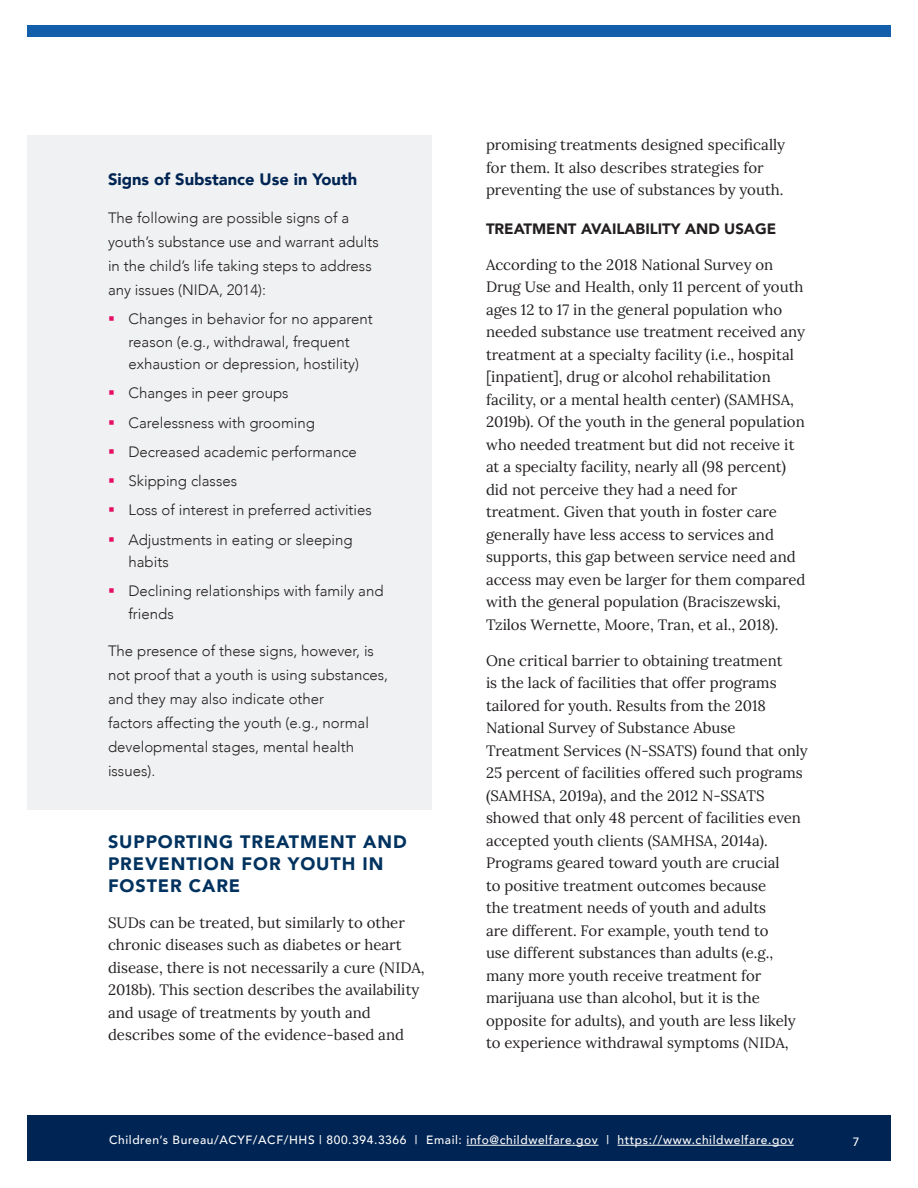
<style>
.page{position:relative;width:918px;height:1188px;background:#fff}
.page>*{position:absolute;margin:0;border:0;box-sizing:border-box;transform-origin:0 0}
.t1{font:900 18px/21.6px "Avenir";letter-spacing:.05em;color:#00325f}
.t2{font:900 16.5px "Avenir";color:#002453}
.t3{font:15px/22.5px "Lora";color:#231f20}
.t4{font:300 15px/24px "Avenir";color:#231f20}
.t5{font:900 15px "Avenir";color:#231f20}
.t6{font:500 12px "Avenir";letter-spacing:.05em;color:#fff}
</style>
<div class="page">
<div style="left:27px;top:1116px;width:864px;height:45px;background:#002453"></div>
<hr style="left:467px;top:1145px;width:132px;height:1px;background:#fff">
<hr style="left:618px;top:1145px;width:176px;height:1px;background:#fff">
<div style="left:27px;top:26px;width:864px;height:12px;background:#135eab"></div>
<div style="left:27px;top:135px;width:405px;height:675px;background:#f0f1f2"></div>
<h3 class="t2" style="left:108px;top:166px;width:251px">Signs of Substance Use in Youth</h3>
<p class="t4" style="left:108px;top:206px;width:272px">The following are possible signs of a youth’s substance use and warrant adults in the child’s life taking steps to address any issues (NIDA, 2014):</p>
<p class="t4" style="left:129px;top:308px;width:246px;line-height:22.5px">Changes in behavior for no apparent reason (e.g., withdrawal, frequent exhaustion or depression, hostility)</p>
<p class="t4" style="left:129px;top:381px;width:162px">Changes in peer groups</p>
<p class="t4" style="left:129px;top:411px;width:188px">Carelessness with grooming</p>
<p class="t4" style="left:129px;top:440px;width:230px">Decreased academic performance</p>
<p class="t4" style="left:129px;top:469px;width:110px">Skipping classes</p>
<p class="t4" style="left:129px;top:498px;width:245px">Loss of interest in preferred activities</p>
<p class="t4" style="left:129px;top:528px;width:226px;line-height:22.5px">Adjustments in eating or sleeping habits</p>
<p class="t4" style="left:129px;top:580px;width:257px;line-height:22.5px">Declining relationships with family and friends</p>
<p class="t4" style="left:108px;top:639px;width:282px">The presence of these signs, however, is not proof that a youth is using substances, and they may also indicate other<br>factors affecting the youth (e.g., normal developmental stages, mental health issues).</p>
<h2 class="t1" style="left:108px;top:831px;width:300px">SUPPORTING TREATMENT AND<br>PREVENTION FOR YOUTH IN<br>FOSTER CARE</h2>
<p class="t3" style="left:108px;top:910px;width:318px">SUDs can be treated, but similarly to other chronic diseases such as diabetes or heart disease, there is not necessarily a cure (NIDA, 2018b). This section describes the availability and usage of treatments by youth and describes some of the evidence-based and</p>
<p class="t3" style="left:486px;top:133px;width:301px">promising treatments designed specifically for them. It also describes strategies for preventing the use of substances by youth.</p>
<h3 class="t5" style="left:486px;top:216px;width:292px">TREATMENT AVAILABILITY AND USAGE</h3>
<p class="t3" style="left:486px;top:252px;width:321px">According to the 2018 National Survey on Drug Use and Health, only 11 percent of youth ages 12 to 17 in the general population who needed substance use treatment received any treatment at a specialty facility (i.e., hospital [inpatient], drug or alcohol rehabilitation facility, or a mental health center) (SAMHSA, 2019b). Of the youth in the general population who needed treatment but did not receive it at a specialty facility, nearly all (98 percent) did not perceive they had a need for treatment. Given that youth in foster care generally have less access to services and supports, this gap between service need and access may even be larger for them compared with the general population (Braciszewski, Tzilos Wernette, Moore, Tran, et al., 2018).</p>
<p class="t3" style="left:486px;top:648px;width:323px">One critical barrier to obtaining treatment<br>is the lack of facilities that offer programs tailored for youth. Results from the 2018<br>National Survey of Substance Abuse Treatment Services (N-SSATS) found that only 25 percent of facilities offered such programs (SAMHSA, 2019a), and the 2012 N-SSATS showed that only 48 percent of facilities even accepted youth clients (SAMHSA, 2014a).<br>Programs geared toward youth are crucial<br>to positive treatment outcomes because<br>the treatment needs of youth and adults<br>are different. For example, youth tend to<br>use different substances than adults (e.g., many more youth receive treatment for marijuana use than alcohol, but it is the opposite for adults), and youth are less likely to experience withdrawal symptoms (NIDA,</p>
<p class="t6" style="left:109px;top:1130px;width:686px">Children’s Bureau/ACYF/ACF/HHS | 800.394.3366 | Email: info@childwelfare.gov | https://www.childwelfare.gov</p>
<p class="t6" style="left:853px;top:1131px;width:8px">7</p>
</div>
